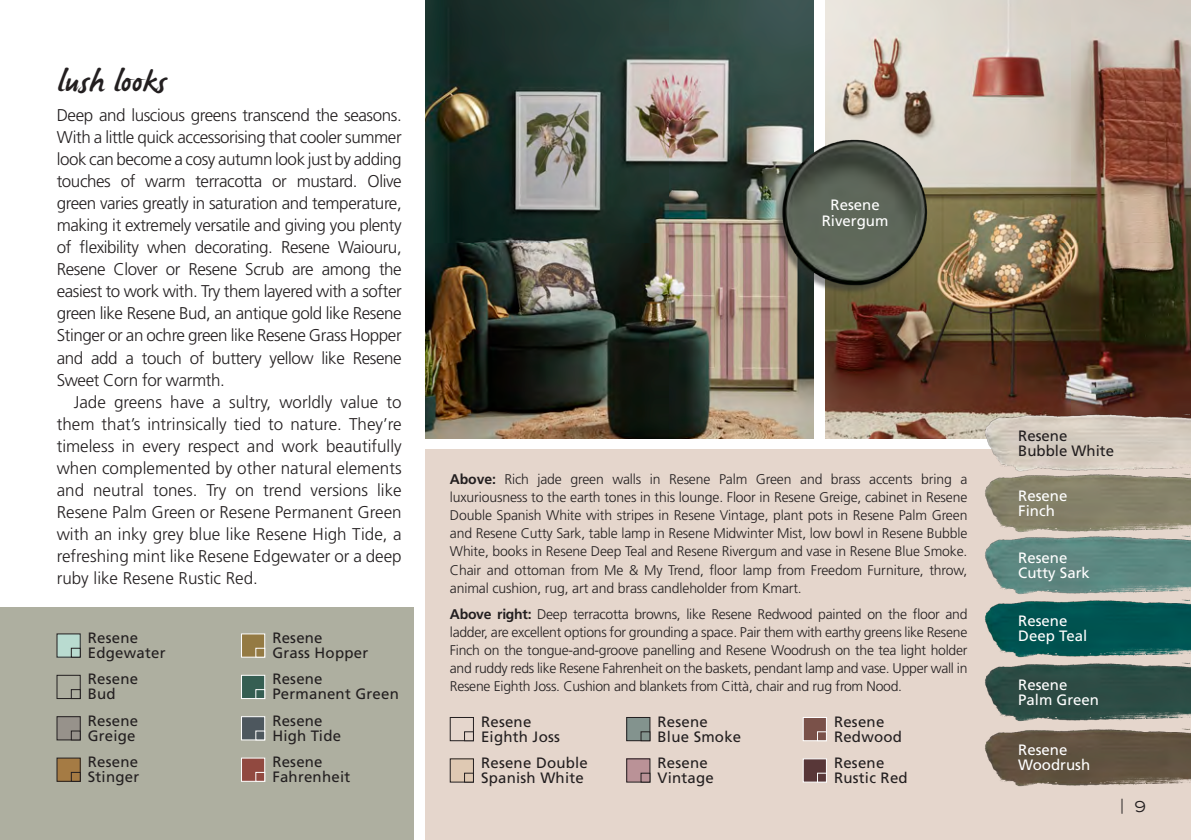
<style>
.page{position:relative;width:1191px;height:840px;background:#fff}
.page>*{position:absolute;margin:0;border:0;box-sizing:border-box;transform-origin:0 0}
.t1{font:30px "James Paul";letter-spacing:.005em;color:#231f20}
.t2{font:300 17px/22px "Frutiger LT Std";letter-spacing:-.005em;color:#231f20;text-align:justify}
.t3{font:15px/15px "Frutiger LT Std";letter-spacing:.015em;color:#231f20}
.t4{font:15px/15px "Frutiger LT Std";color:#fff}
.t5{font:expanded 15px "Trade Gothic LH";color:#231f20}
.t6{font:300 14px/18px "Frutiger LT Std";letter-spacing:-.02em;color:#231f20;text-align:justify}
.s1{font-weight:700}
</style>
<div class="page">
<div style="left:0;top:607px;width:414px;height:232px;background:#aeafa0"></div>
<div style="left:426px;top:449px;width:765px;height:390px;background:#e5d6cc"></div>
<img style="left:825px;top:0;width:366px;height:438px">
<img style="left:426px;top:0;width:388px;height:438px">
<div style="left:450px;top:716px;width:24px;height:24px;border:1px solid #231f20"></div>
<div style="left:464px;top:731px;width:10px;height:9px;border:1px solid #231f20"></div>
<div style="left:450px;top:758px;width:23px;height:23px;background:#dfc9b3"></div>
<div style="left:450px;top:758px;width:24px;height:24px;border:1px solid #231f20"></div>
<div style="left:464px;top:772px;width:10px;height:10px;border:1px solid #231f20"></div>
<div style="left:626px;top:717px;width:24px;height:23px;background:#83938e"></div>
<div style="left:626px;top:716px;width:24px;height:24px;border:1px solid #231f20"></div>
<div style="left:640px;top:731px;width:10px;height:9px;border:1px solid #231f20"></div>
<div style="left:626px;top:758px;width:24px;height:23px;background:#ba9297"></div>
<div style="left:626px;top:758px;width:24px;height:24px;border:1px solid #231f20"></div>
<div style="left:640px;top:772px;width:10px;height:10px;border:1px solid #231f20"></div>
<div style="left:803px;top:716px;width:23px;height:24px;background:#7a5149;border:1px solid #fff"></div>
<div style="left:817px;top:731px;width:9px;height:9px;background:#7a5149;border:1px solid #fff"></div>
<div style="left:803px;top:758px;width:23px;height:24px;background:#583738;border:1px solid #fff"></div>
<div style="left:817px;top:772px;width:9px;height:10px;background:#583738;border:1px solid #fff"></div>
<div style="left:57px;top:633px;width:23px;height:23px;background:#b9dbd0"></div>
<div style="left:71px;top:647px;width:10px;height:10px;border:1px solid #231f20"></div>
<div style="left:57px;top:674px;width:24px;height:24px;border:1px solid #231f20"></div>
<div style="left:71px;top:689px;width:10px;height:9px;border:1px solid #231f20"></div>
<div style="left:57px;top:716px;width:23px;height:23px;background:#97928b"></div>
<div style="left:57px;top:716px;width:24px;height:23px;border:1px solid #231f20"></div>
<div style="left:71px;top:730px;width:10px;height:9px;border:1px solid #231f20"></div>
<div style="left:57px;top:757px;width:23px;height:23px;background:#a57b44"></div>
<div style="left:57px;top:757px;width:24px;height:24px;border:1px solid #231f20"></div>
<div style="left:71px;top:771px;width:10px;height:10px;border:1px solid #231f20"></div>
<div style="left:241px;top:633px;width:24px;height:24px;background:#947a43;border:1px solid #fff"></div>
<div style="left:255px;top:647px;width:10px;height:10px;background:#947a43;border:1px solid #fff"></div>
<div style="left:241px;top:674px;width:24px;height:24px;background:#355e52;border:1px solid #fff"></div>
<div style="left:255px;top:689px;width:10px;height:9px;background:#355e52;border:1px solid #fff"></div>
<div style="left:241px;top:716px;width:24px;height:23px;background:#4d575e;border:1px solid #fff"></div>
<div style="left:255px;top:730px;width:10px;height:9px;background:#4d575e;border:1px solid #fff"></div>
<div style="left:241px;top:757px;width:24px;height:24px;background:#914940;border:1px solid #fff"></div>
<div style="left:255px;top:771px;width:10px;height:10px;background:#914940;border:1px solid #fff"></div>
<img style="left:985px;top:662px;width:206px;height:125px">
<img style="left:985px;top:536px;width:206px;height:58px">
<img style="left:985px;top:599px;width:206px;height:59px">
<img style="left:985px;top:475px;width:206px;height:61px">
<img style="left:979px;top:410px;width:212px;height:65px">
<img style="left:762px;top:124px;width:185px;height:180px">
<h1 class="t1" style="left:57px;top:66px;width:110px">lush looks</h1>
<p class="t2" style="left:57px;top:104px;width:346px">Deep and luscious greens transcend the seasons.<br>With a little quick accessorising that cooler summer look can become a cosy autumn look just by adding touches of warm terracotta or mustard. Olive green varies greatly in saturation and temperature, making it extremely versatile and giving you plenty of flexibility when decorating. Resene Waiouru, Resene Clover or Resene Scrub are among the easiest to work with. Try them layered with a softer green like Resene Bud, an antique gold like Resene Stinger or an ochre green like Resene Grass Hopper and add a touch of buttery yellow like Resene Sweet Corn for warmth.</p>
<p class="t2" style="left:57px;top:390px;width:346px;text-indent:17px">Jade greens have a sultry, worldly value to them that’s intrinsically tied to nature. They’re timeless in every respect and work beautifully when complemented by other natural elements and neutral tones. Try on trend versions like Resene Palm Green or Resene Permanent Green with an inky grey blue like Resene High Tide, a refreshing mint like Resene Edgewater or a deep ruby like Resene Rustic Red.</p>
<p class="t3" style="left:88px;top:630px;width:79px">Resene<br>Edgewater</p>
<p class="t3" style="left:88px;top:671px;width:52px">Resene<br>Bud</p>
<p class="t3" style="left:88px;top:712px;width:52px">Resene<br>Greige</p>
<p class="t3" style="left:88px;top:754px;width:53px">Resene<br>Stinger</p>
<p class="t3" style="left:272px;top:630px;width:97px">Resene<br>Grass Hopper</p>
<p class="t3" style="left:272px;top:671px;width:128px">Resene<br>Permanent Green</p>
<p class="t3" style="left:272px;top:712px;width:70px">Resene<br>High Tide</p>
<p class="t3" style="left:272px;top:754px;width:79px">Resene<br>Fahrenheit</p>
<p class="t4" style="left:821px;top:196px;width:68px;line-height:16px;text-align:center">Resene<br>Rivergum</p>
<p class="t6" style="left:450px;top:470px;width:519px"><span class="s1">Above:</span> Rich jade green walls in Resene Palm Green and brass accents bring a luxuriousness to the earth tones in this lounge. Floor in Resene Greige, cabinet in Resene Double Spanish White with stripes in Resene Vintage, plant pots in Resene Palm Green and Resene Cutty Sark, table lamp in Resene Midwinter Mist, low bowl in Resene Bubble White, books in Resene Deep Teal and Resene Rivergum and vase in Resene Blue Smoke.<br>Chair and ottoman from Me &amp; My Trend, floor lamp from Freedom Furniture, throw, animal cushion, rug, art and brass candleholder from Kmart.</p>
<p class="t6" style="left:450px;top:605px;width:519px"><span class="s1">Above right:</span> Deep terracotta browns, like Resene Redwood painted on the floor and ladder, are excellent options for grounding a space. Pair them with earthy greens like Resene Finch on the tongue-and-groove panelling and Resene Woodrush on the tea light holder and ruddy reds like Resene Fahrenheit on the baskets, pendant lamp and vase. Upper wall in Resene Eighth Joss. Cushion and blankets from Città, chair and rug from Nood.</p>
<p class="t3" style="left:481px;top:713px;width:80px">Resene<br>Eighth Joss</p>
<p class="t3" style="left:481px;top:754px;width:108px">Resene Double<br>Spanish White</p>
<p class="t3" style="left:657px;top:713px;width:85px">Resene<br>Blue Smoke</p>
<p class="t3" style="left:657px;top:754px;width:58px">Resene<br>Vintage</p>
<p class="t3" style="left:834px;top:713px;width:70px">Resene<br>Redwood</p>
<p class="t3" style="left:834px;top:754px;width:75px">Resene<br>Rustic Red</p>
<p class="t3" style="left:1018px;top:428px;width:97px">Resene<br>Bubble White</p>
<p class="t4" style="left:1018px;top:488px;width:51px">Resene<br>Finch</p>
<p class="t4" style="left:1018px;top:549px;width:73px">Resene<br>Cutty Sark</p>
<p class="t4" style="left:1018px;top:613px;width:70px">Resene<br>Deep Teal</p>
<p class="t4" style="left:1018px;top:676px;width:82px">Resene<br>Palm Green</p>
<p class="t4" style="left:1018px;top:742px;width:74px">Resene<br>Woodrush</p>
<p class="t5" style="left:1120px;top:795px;width:26px">| 9</p>
</div>
